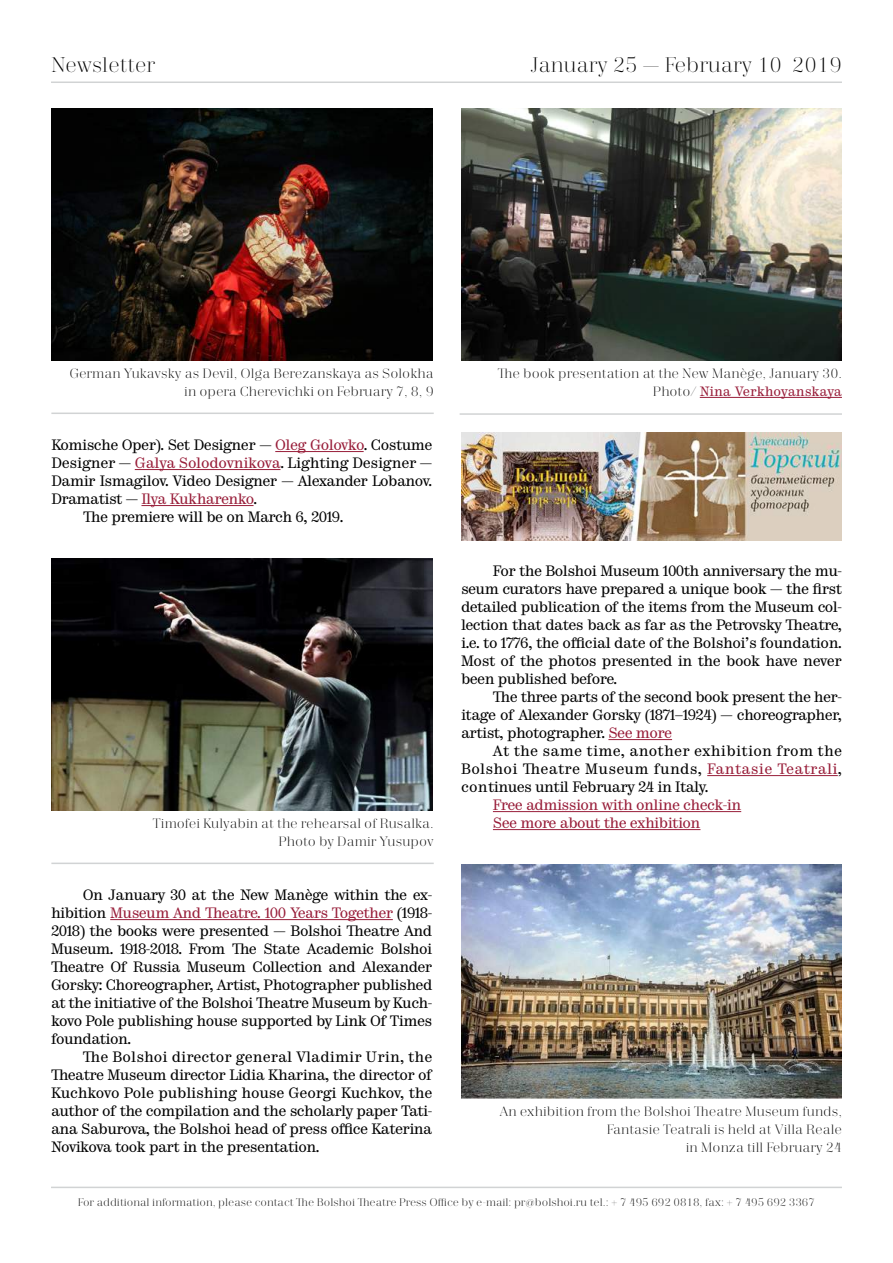
<style>
.page{position:relative;width:893px;height:1263px;background:#fff}
.page>*{position:absolute;margin:0;border:0;box-sizing:border-box;transform-origin:0 0}
.t1{font:300 21px "Trivia Serif";color:#000}
.t2{font:15px/18px "Trivia Serif 10 Demo";letter-spacing:-.035em;color:#000;text-align:justify}
.t3{font:15px/18px "Trivia Serif 10 Demo";letter-spacing:-.035em;color:#981d39}
.t4{font:15px "Trivia Serif 10 Demo";letter-spacing:-.015em;color:#000}
.t5{font:300 13.5px/18px "Trivia Serif";color:#000;text-align:right}
.t6{font:13.5px "Trivia Serif 10 Demo";color:#981d39}
.t7{font:300 10.95px "Trivia Serif";color:#000}
.s1{font-family:"Trivia Serif";font-weight:300;color:#000}
.s2{color:#981d39}
.s3{color:#000}
</style>
<div class="page">
<hr style="left:51px;top:81px;width:791px;height:2px;background:#d1d3d4">
<hr style="left:51px;top:1187px;width:791px;height:1px;background:#d1d3d4">
<img style="left:51px;top:108px;width:381px;height:252px">
<hr style="left:700px;top:397px;width:142px;height:1px;background:#981d39">
<hr style="left:51px;top:412px;width:383px;height:2px;background:#d1d3d4">
<hr style="left:460px;top:413px;width:382px;height:2px;background:#d1d3d4">
<hr style="left:51px;top:862px;width:383px;height:2px;background:#d1d3d4">
<hr style="left:275px;top:451px;width:89px;height:1px;background:#981d39">
<hr style="left:135px;top:469px;width:145px;height:1px;background:#981d39">
<hr style="left:141px;top:505px;width:113px;height:1px;background:#981d39">
<img style="left:51px;top:558px;width:381px;height:252px">
<hr style="left:110px;top:919px;width:283px;height:1px;background:#981d39">
<img style="left:461px;top:108px;width:381px;height:252px">
<hr style="left:608px;top:739px;width:64px;height:1px;background:#981d39">
<hr style="left:707px;top:775px;width:131px;height:1px;background:#981d39">
<hr style="left:493px;top:811px;width:248px;height:1px;background:#981d39">
<hr style="left:493px;top:829px;width:207px;height:1px;background:#981d39">
<img style="left:461px;top:432px;width:381px;height:108px">
<img style="left:461px;top:864px;width:381px;height:234px">
<h1 class="t1" style="left:51px;top:54px;width:106px">Newsletter</h1>
<h1 class="t1" style="left:530px;top:54px;width:313px">January 25 — February 10 2019</h1>
<p class="t5" style="left:69px;top:365px;width:366px">German Yukavsky as Devil, Olga Berezanskaya as Solokha in opera Cherevichki on February 7, 8, 9</p>
<p class="t5" style="left:498px;top:365px;width:346px">The book presentation at the New Manège, January 30.</p>
<p class="t6" style="left:653px;top:383px;width:191px"><span class="s1">Photo/</span> Nina Verkhoyanskaya</p>
<p class="t2" style="left:51px;top:437px;width:382px">Komische Oper). Set Designer — <span class="s2">Oleg Golovko</span>. Costume</p>
<p class="t4" style="left:51px;top:454px;width:382px">Designer — <span class="s2">Galya Solodovnikova</span>. Lighting Designer —</p>
<p class="t2" style="left:51px;top:473px;width:382px">Damir Ismagilov. Video Designer — Alexander Lobanov.</p>
<p class="t3" style="left:51px;top:491px;width:207px"><span class="s3">Dramatist —</span> Ilya Kukharenko<span class="s3">.</span></p>
<p class="t2" style="left:83px;top:509px;width:262px">The premiere will be on March 6, 2019.</p>
<p class="t5" style="left:153px;top:815px;width:282px">Timofei Kulyabin at the rehearsal of Rusalka.<br>Photo by Damir Yusupov</p>
<p class="t2" style="left:51px;top:887px;width:383px;text-indent:32px">On January 30 at the New Manège within the ex&shy;hibition <span class="s2">Museum And Theatre. 100 Years Together</span> (1918- 2018) the books were presented — Bolshoi Theatre And Museum. 1918-2018. From The State Academic Bolshoi Theatre Of Russia Museum Collection and Alexander Gorsky: Choreographer, Artist, Photographer published at the initiative of the Bolshoi Theatre Museum by Kuch&shy;kovo Pole publishing house supported by Link Of Times foundation.</p>
<p class="t2" style="left:51px;top:1049px;width:383px;text-indent:32px">The Bolshoi director general Vladimir Urin, the Theatre Museum director Lidia Kharina, the director of Kuchkovo Pole publishing house Georgi Kuchkov, the author of the compilation and the scholarly paper Tati&shy;ana Saburova, the Bolshoi head of press office Katerina Novikova took part in the presentation.</p>
<p class="t2" style="left:461px;top:563px;width:382px;text-indent:32px">For the Bolshoi Museum 100th anniversary the mu&shy;seum curators have prepared a unique book — the first detailed publication of the items from the Museum col&shy;lection that dates back as far as the Petrovsky Theatre, i.e. to 1776, the official date of the Bolshoi’s foundation.<br>Most of the photos presented in the book have never been published before.</p>
<p class="t2" style="left:461px;top:689px;width:382px;text-indent:32px">The three parts of the second book present the her&shy;itage of Alexander Gorsky (1871–1924) — choreographer, artist, photographer. <span class="s2">See more</span></p>
<p class="t2" style="left:461px;top:743px;width:382px;text-indent:32px">At the same time, another exhibition from the Bolshoi Theatre Museum funds, <span class="s2">Fantasie Teatrali</span>, continues until February 24 in Italy.</p>
<p class="t3" style="left:493px;top:797px;width:250px">Free admission with online check-in<br>See more about the exhibition</p>
<p class="t5" style="left:499px;top:1103px;width:344px">An exhibition from the Bolshoi Theatre Museum funds,<br>Fantasie Teatrali is held at Villa Reale<br>in Monza till February 24</p>
<p class="t7" style="left:78px;top:1196px;width:739px">For additional information, please contact The Bolshoi Theatre Press Office by e-mail: pr@bolshoi.ru tel.: + 7 495 692 0818, fax: + 7 495 692 3367</p>
</div>
